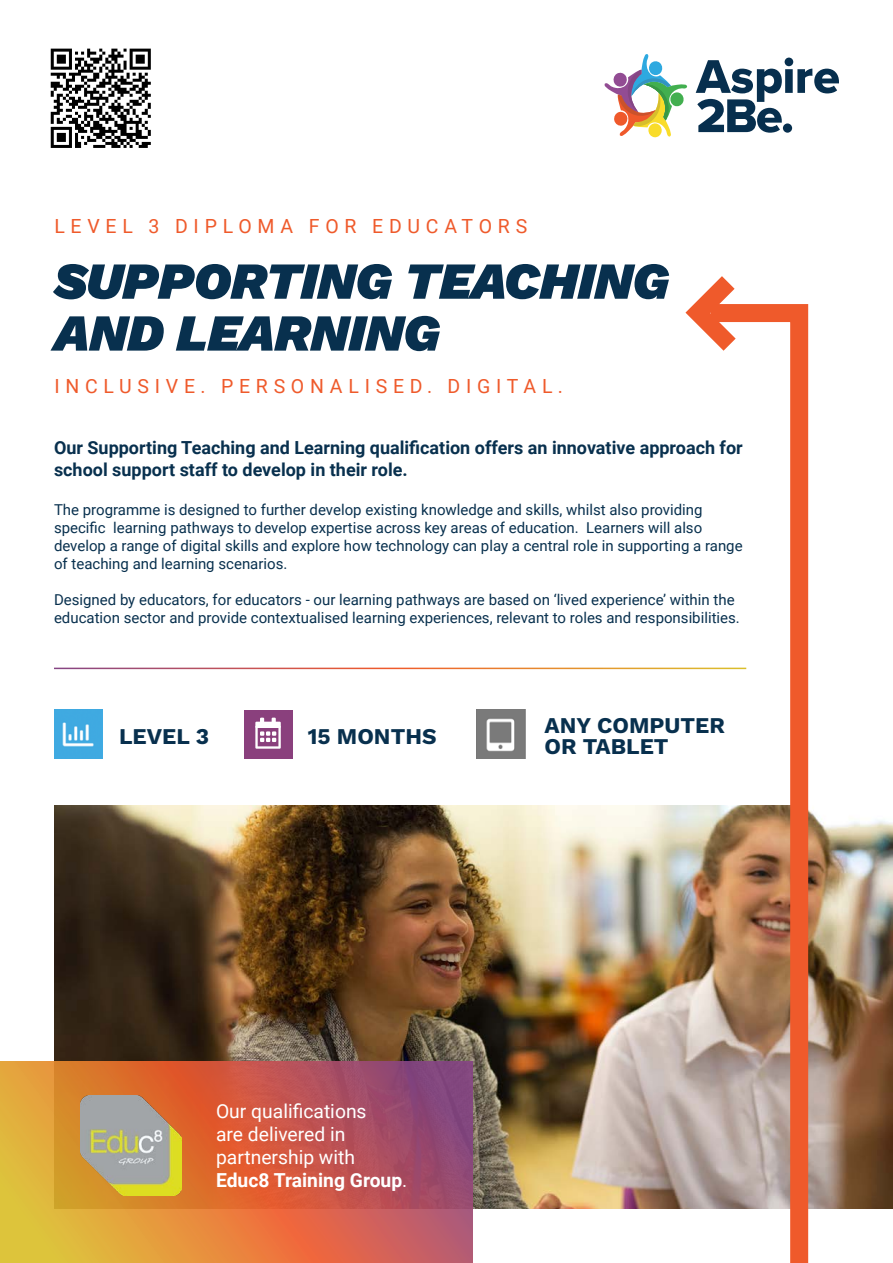
<style>
.page{position:relative;width:893px;height:1263px;background:#fff}
.page>*{position:absolute;margin:0;border:0;box-sizing:border-box;transform-origin:0 0}
.t1{font:italic 51.9px/51.9px "Work Sans";letter-spacing:-.01em;color:#08304e}
.t2{font:22.5px/21px "Work Sans";color:#08304e}
.t3{font:19.5px "Roboto";letter-spacing:.295em;color:#ef5a2b}
.t4{font:19.35px/23.1px "Roboto";color:#fff}
.t5{font:700 18px/21.6px "Roboto";color:#08304e}
.t6{font:15px/18px "Roboto";color:#08304e}
.s1{font-weight:700}
</style>
<div class="page">
<img style="left:54px;top:806px;width:839px;height:403px">
<svg style="left:685px;top:276px;width:50px;height:44px"></svg>
<svg style="left:693px;top:295px;width:124px;height:968px"></svg>
<img style="left:54px;top:710px;width:48px;height:48px">
<img style="left:477px;top:710px;width:48px;height:48px">
<hr style="left:54px;top:668px;width:692px;height:1px;background:#fff">
<svg style="left:0;top:1061px;width:473px;height:202px;background:#ca6f49"></svg>
<img style="left:81px;top:1095px;width:100px;height:101px">
<img style="left:50px;top:48px;width:101px;height:100px">
<div style="left:244px;top:710px;width:49px;height:48px;background:#8a407d"></div>
<svg style="left:255px;top:718px;width:26px;height:31px"></svg>
<svg style="left:696px;top:58px;width:143px;height:75px"></svg>
<div style="left:783px;top:123px;width:9px;height:10px;background:#072f4e;border-radius:50%"></div>
<svg style="left:605px;top:54px;width:83px;height:83px"></svg>
<p class="t3" style="left:54px;top:212px;width:474px">LEVEL 3 DIPLOMA FOR EDUCATORS</p>
<p class="t1" style="left:54px;top:252px;width:617px">SUPPORTING TEACHING<br>AND LEARNING</p>
<p class="t3" style="left:54px;top:372px;width:510px">INCLUSIVE. PERSONALISED. DIGITAL.</p>
<p class="t5" style="left:54px;top:436px;width:690px">Our Supporting Teaching and Learning qualification offers an innovative approach for school support staff to develop in their role.</p>
<p class="t6" style="left:54px;top:500px;width:690px">The programme is designed to further develop existing knowledge and skills, whilst also providing specific learning pathways to develop expertise across key areas of education. Learners will also develop a range of digital skills and explore how technology can play a central role in supporting a range of teaching and learning scenarios.</p>
<p class="t6" style="left:54px;top:590px;width:687px">Designed by educators, for educators - our learning pathways are based on ‘lived experience’ within the education sector and provide contextualised learning experiences, relevant to roles and responsibilities.</p>
<p class="t2" style="left:119px;top:725px;width:92px">LEVEL 3</p>
<p class="t2" style="left:308px;top:725px;width:130px">15 MONTHS</p>
<p class="t2" style="left:545px;top:713px;width:182px">ANY COMPUTER<br>OR TABLET</p>
<p class="t4" style="left:216px;top:1098px;width:193px">Our qualifications<br>are delivered in partnership with<br><span class="s1">Educ8 Training Group</span>.</p>
</div>
